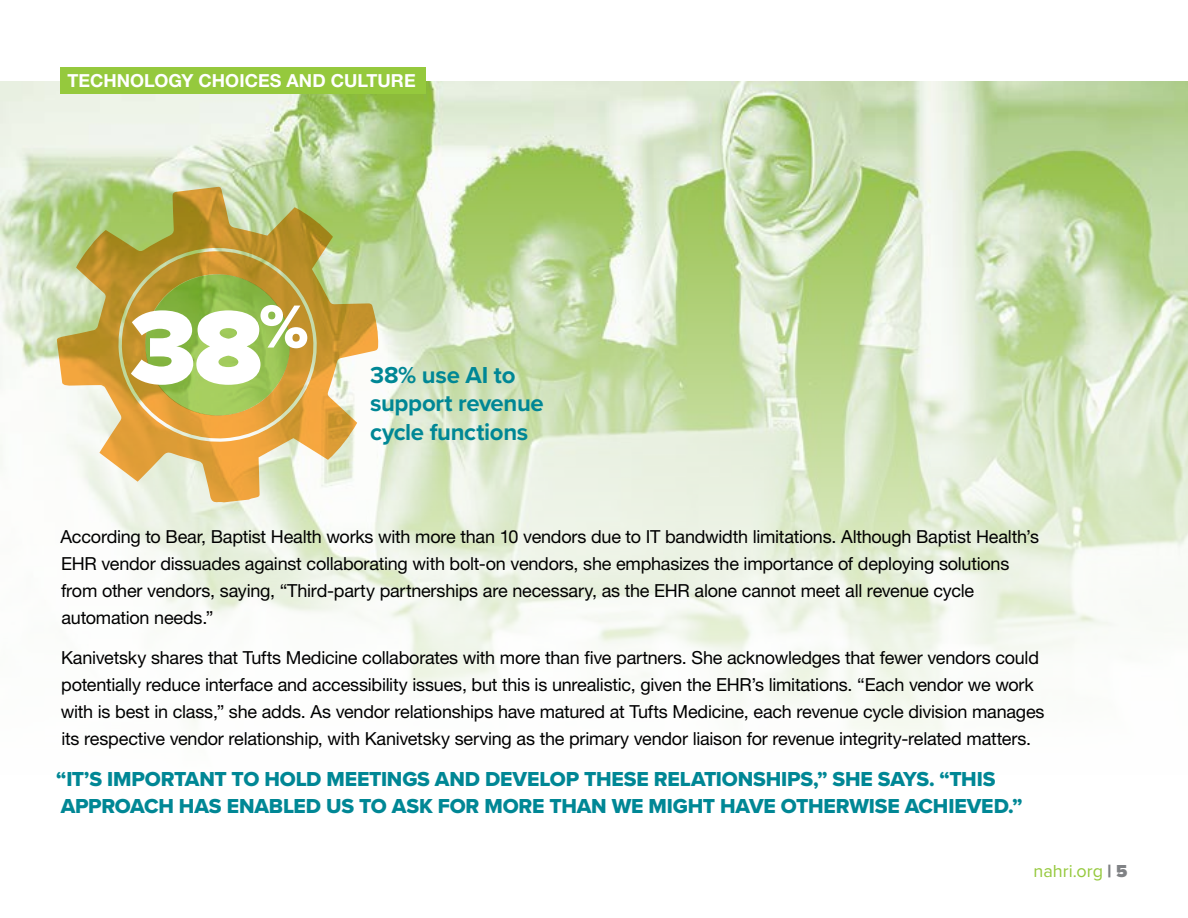
<style>
.page{position:relative;width:1188px;height:918px;background:#fff}
.page>*{position:absolute;margin:0;border:0;box-sizing:border-box;transform-origin:0 0}
.t1{font:900 108px "Proxima Nova";color:#fff}
.t2{font:700 24px/28.8px "Proxima Nova";letter-spacing:-.015em;color:#008795}
.t3{font:21px/27px "Proxima Nova Extrabld";letter-spacing:-.01em;color:#008795}
.t4{font:18px/27px "Helvetica Neue LT Std";letter-spacing:-.015em;color:#000}
.t5{font:700 18px "Helvetica Neue LT Std";color:#fff}
.t6{font:18px "Proxima Nova";color:#95c93d}
.s1{font-weight:900;color:#808285}
</style>
<div class="page">
<img style="left:0;top:81px;width:1188px;height:656px">
<div style="left:61px;top:68px;width:365px;height:26px;background:#95c93d"></div>
<svg style="left:57px;top:186px;width:322px;height:317px;background:#c6bc6e"></svg>
<p class="t5" style="left:68px;top:70px;width:350px">TECHNOLOGY CHOICES AND CULTURE</p>
<h1 class="t1" style="left:130px;top:267px;width:180px">38<sup>%</sup></h1>
<h2 class="t2" style="left:370px;top:360px;width:175px">38% use AI to support revenue cycle functions</h2>
<p class="t4" style="left:61px;top:522px;width:980px">According to Bear, Baptist Health works with more than 10 vendors due to IT bandwidth limitations. Although Baptist Health’s EHR vendor dissuades against collaborating with bolt-on vendors, she emphasizes the importance of deploying solutions from other vendors, saying, “Third-party partnerships are necessary, as the EHR alone cannot meet all revenue cycle automation needs.”</p>
<p class="t4" style="left:61px;top:644px;width:985px">Kanivetsky shares that Tufts Medicine collaborates with more than five partners. She acknowledges that fewer vendors could potentially reduce interface and accessibility issues, but this is unrealistic, given the EHR’s limitations. “Each vendor we work with is best in class,” she adds. As vendor relationships have matured at Tufts Medicine, each revenue cycle division manages its respective vendor relationship, with Kanivetsky serving as the primary vendor liaison for revenue integrity-related matters.</p>
<p class="t3" style="left:56px;top:765px;width:968px">“IT’S IMPORTANT TO HOLD MEETINGS AND DEVELOP THESE RELATIONSHIPS,” SHE SAYS. “THIS<br>APPROACH HAS ENABLED US TO ASK FOR MORE THAN WE MIGHT HAVE OTHERWISE ACHIEVED.”</p>
<p class="t6" style="left:1034px;top:858px;width:95px">nahri.org <span class="s1">| 5</span></p>
</div>
